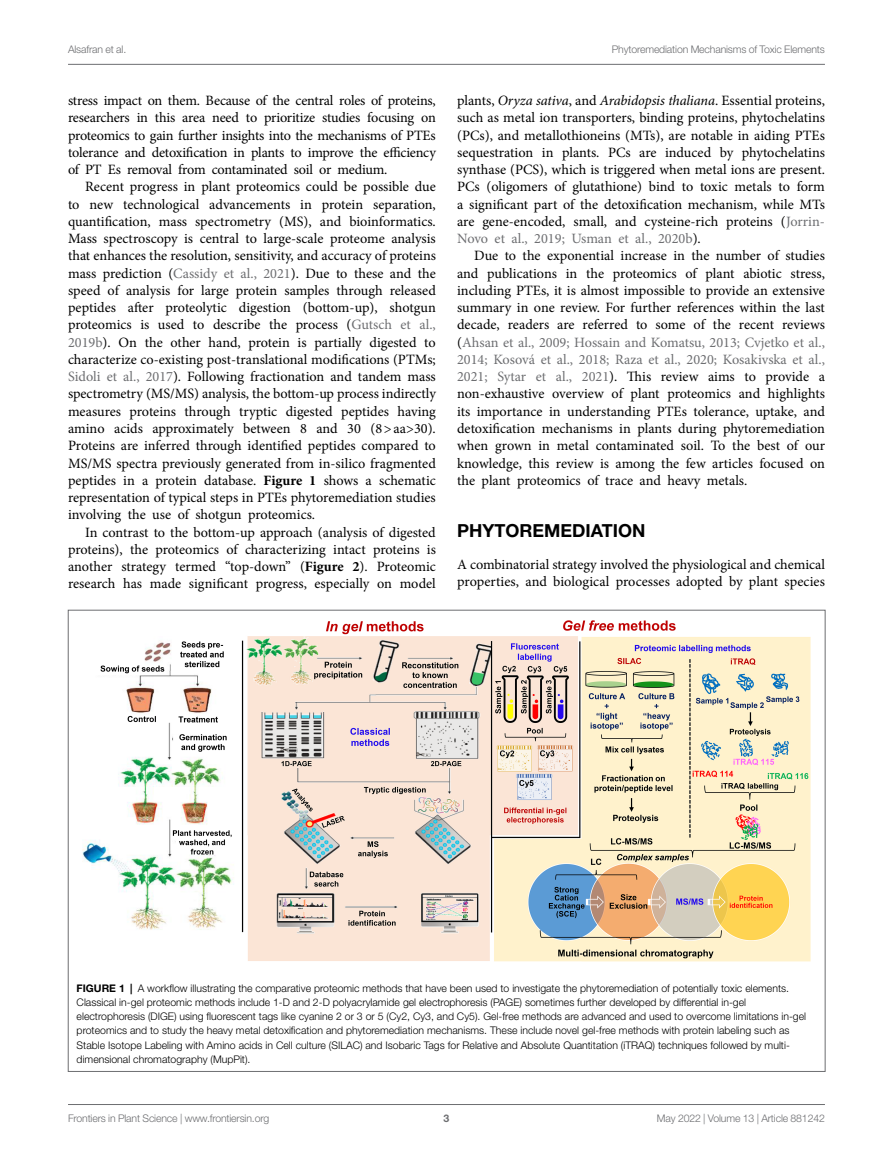
<style>
.page{position:relative;width:893px;height:1170px;background:#fff}
.page>*{position:absolute;margin:0;border:0;box-sizing:border-box;transform-origin:0 0}
.HEAD_1{font:700 18px "Helvetica Neue LT Std";color:#000}
.TEXT{font:14.25px/17.2px "Minion Pro";letter-spacing:-.005em;color:#000;text-align:justify}
.TEXT_FLUSH{font:14.25px/17.2px "Minion Pro";letter-spacing:-.005em;color:#000}
.FIG_LEG{font:300 10.5px/14.2px "Helvetica Neue LT Std";color:#000}
.t1{font:300 10.5px "Helvetica Neue LT Std";letter-spacing:-.015em;color:#6d6e71}
.t2{font:700 10.5px "Helvetica Neue LT Std";color:#6d6e71}
.s1{color:#6d6e71}
.s2{font-weight:700}
.s3{font-style:italic}
</style>
<div class="page">
<hr style="left:68px;top:64px;width:757px;height:1px;background:#6d6e71">
<hr style="left:68px;top:1104px;width:757px;height:1px;background:#6d6e71">
<img style="left:82px;top:620px;width:729px;height:342px">
<p class="t1" style="left:68px;top:42px;width:60px">Alsafran et al.</p>
<p class="t1" style="left:612px;top:42px;width:215px">Phytoremediation Mechanisms of Toxic Elements</p>
<p class="TEXT" style="left:68px;top:92px;width:369px">stress impact on them. Because of the central roles of proteins, researchers in this area need to prioritize studies focusing on proteomics to gain further insights into the mechanisms of PTEs tolerance and detoxification in plants to improve the efficiency of PT Es removal from contaminated soil or medium.</p>
<p class="TEXT" style="left:68px;top:178px;width:369px;text-indent:17px">Recent progress in plant proteomics could be possible due to new technological advancements in protein separation, quantification, mass spectrometry (MS), and bioinformatics.<br>Mass spectroscopy is central to large-scale proteome analysis that enhances the resolution, sensitivity, and accuracy of proteins mass prediction (<span class="s1">Cassidy et al., 2021</span>). Due to these and the speed of analysis for large protein samples through released peptides after proteolytic digestion (bottom-up), shotgun proteomics is used to describe the process (<span class="s1">Gutsch et al., 2019b</span>). On the other hand, protein is partially digested to characterize co-existing post-translational modifications (PTMs; <span class="s1">Sidoli et al., 2017</span>). Following fractionation and tandem mass spectrometry (MS/MS) analysis, the bottom-up process indirectly measures proteins through tryptic digested peptides having amino acids approximately between 8 and 30 (8&gt;aa&gt;30).<br>Proteins are inferred through identified peptides compared to MS/MS spectra previously generated from in-silico fragmented peptides in a protein database. <span class="s2">Figure 1</span> shows a schematic representation of typical steps in PTEs phytoremediation studies involving the use of shotgun proteomics.</p>
<p class="TEXT" style="left:68px;top:523px;width:369px;text-indent:17px">In contrast to the bottom-up approach (analysis of digested proteins), the proteomics of characterizing intact proteins is another strategy termed “top-down” (<span class="s2">Figure 2</span>). Proteomic research has made significant progress, especially on model</p>
<p class="TEXT" style="left:457px;top:92px;width:369px">plants, <span class="s3">Oryza sativa</span>, and <span class="s3">Arabidopsis thaliana</span>. Essential proteins, such as metal ion transporters, binding proteins, phytochelatins (PCs), and metallothioneins (MTs), are notable in aiding PTEs sequestration in plants. PCs are induced by phytochelatins synthase (PCS), which is triggered when metal ions are present.<br>PCs (oligomers of glutathione) bind to toxic metals to form a significant part of the detoxification mechanism, while MTs are gene-encoded, small, and cysteine-rich proteins (<span class="s1">Jorrin-Novo et al., 2019; Usman et al., 2020b</span>).</p>
<p class="TEXT" style="left:457px;top:247px;width:369px;text-indent:17px">Due to the exponential increase in the number of studies and publications in the proteomics of plant abiotic stress, including PTEs, it is almost impossible to provide an extensive summary in one review. For further references within the last decade, readers are referred to some of the recent reviews (<span class="s1">Ahsan et al., 2009; Hossain and Komatsu, 2013; Cvjetko et al., 2014; Kosová et al., 2018; Raza et al., 2020; Kosakivska et al., 2021; Sytar et al., 2021</span>). This review aims to provide a non-exhaustive overview of plant proteomics and highlights its importance in understanding PTEs tolerance, uptake, and detoxification mechanisms in plants during phytoremediation when grown in metal contaminated soil. To the best of our knowledge, this review is among the few articles focused on the plant proteomics of trace and heavy metals.</p>
<p class="HEAD_1" style="left:457px;top:519px;width:190px">PHYTOREMEDIATION</p>
<p class="TEXT_FLUSH" style="left:457px;top:555px;width:369px">A combinatorial strategy involved the physiological and chemical properties, and biological processes adopted by plant species</p>
<p class="FIG_LEG" style="left:77px;top:980px;width:731px"><span class="s2">FIGURE 1 |</span> A workflow illustrating the comparative proteomic methods that have been used to investigate the phytoremediation of potentially toxic elements.<br>Classical in-gel proteomic methods include 1-D and 2-D polyacrylamide gel electrophoresis (PAGE) sometimes further developed by differential in-gel electrophoresis (DIGE) using fluorescent tags like cyanine 2 or 3 or 5 (Cy2, Cy3, and Cy5). Gel-free methods are advanced and used to overcome limitations in-gel proteomics and to study the heavy metal detoxification and phytoremediation mechanisms. These include novel gel-free methods with protein labeling such as Stable Isotope Labeling with Amino acids in Cell culture (SILAC) and Isobaric Tags for Relative and Absolute Quantitation (iTRAQ) techniques followed by multi&shy;dimensional chromatography (MupPit).</p>
<p class="t1" style="left:68px;top:1111px;width:203px">Frontiers in Plant Science | www.frontiersin.org</p>
<p class="t2" style="left:444px;top:1111px;width:7px">3</p>
<p class="t1" style="left:657px;top:1111px;width:169px">May 2022 | Volume 13 | Article 881242</p>
</div>
